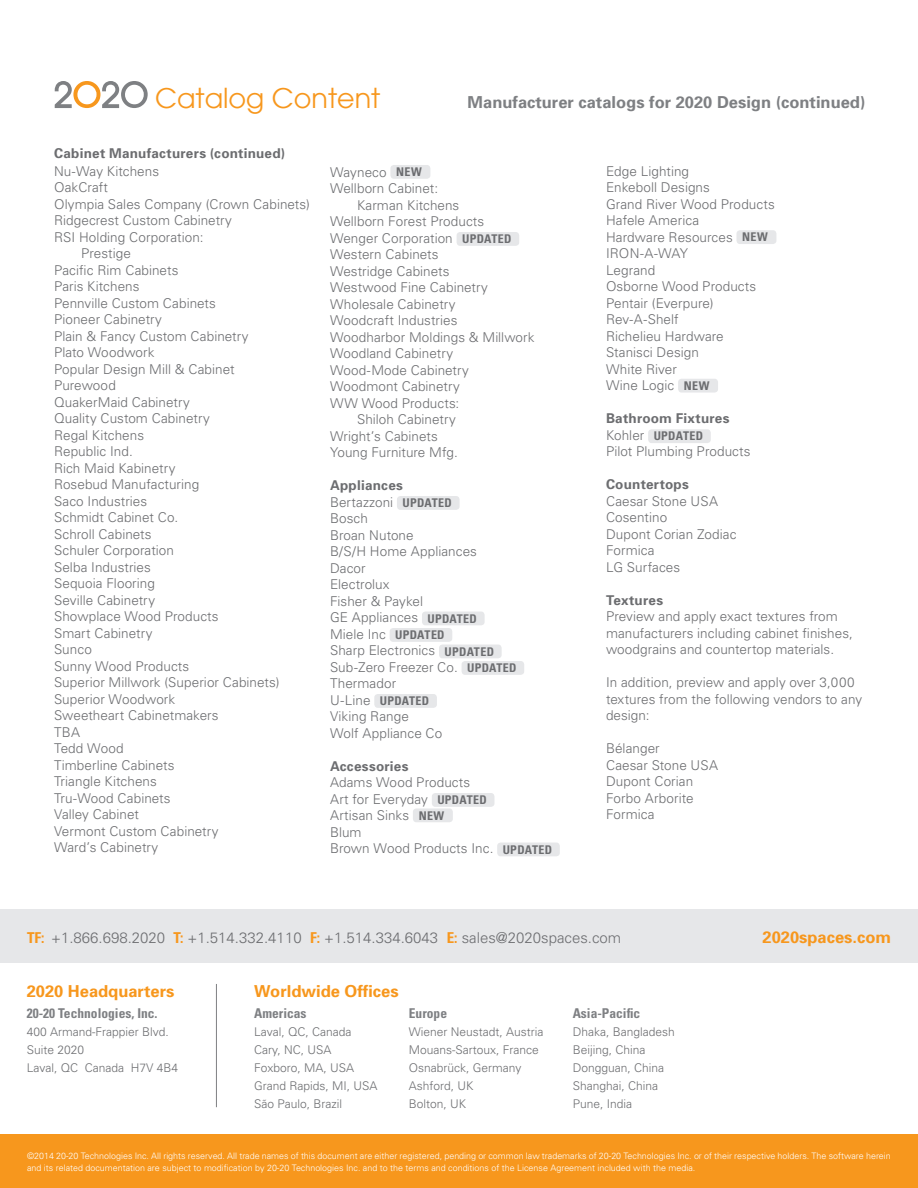
<style>
.page{position:relative;width:918px;height:1188px;background:#fff}
.page>*{position:absolute;margin:0;border:0;box-sizing:border-box;transform-origin:0 0}
.t1{font:27px "Avant Garde";color:#f7971d}
.t2{font:700 16.5px "Univers";color:#f7971d}
.t3{font:700 16.5px "Univers";color:#7e8083}
.t4{font:300 15px "Univers";color:#6d6e71}
.t5{font:300 13.5px/16.5px "Univers";letter-spacing:.005em;color:#6c6d70}
.t6{font:700 13.5px "Univers";letter-spacing:.02em;color:#6c6d70}
.t7{font:700 condensed 13.5px "Univers";color:#7e8083}
.t8{font:300 12px/18px "Univers";color:#6d6e71}
.t9{font:700 condensed 12px "Univers";letter-spacing:.025em;color:#6c6d70}
.t10{font:300 8.85px/12px "Univers";color:#fff}
.s1{font-weight:700;font-stretch:condensed;font-size:12px}
.s2{font-weight:700}
.s3{font-weight:300;font-stretch:normal;font-size:13.5px}
.s4{font-weight:700;font-stretch:condensed;color:#f7971d}
.s5{color:#6c6d70}
</style>
<div class="page">
<div style="left:0;top:909px;width:918px;height:54px;background:#e6e7e9"></div>
<div style="left:0;top:1134px;width:918px;height:54px;background:#f7971d"></div>
<hr style="left:216px;top:984px;width:1px;height:123px;background:#7e8083">
<svg style="left:55px;top:81px;width:93px;height:27px"></svg>
<div style="left:390px;top:165px;width:40px;height:14px;background:#e6e7e9;border-radius:4px"></div>
<div style="left:457px;top:232px;width:62px;height:14px;background:#e6e7e9;border-radius:4px"></div>
<div style="left:397px;top:496px;width:63px;height:14px;background:#e6e7e9;border-radius:4px"></div>
<div style="left:422px;top:612px;width:63px;height:13px;background:#e6e7e9;border-radius:4px"></div>
<div style="left:390px;top:628px;width:62px;height:14px;background:#e6e7e9;border-radius:4px"></div>
<div style="left:439px;top:645px;width:63px;height:13px;background:#e6e7e9;border-radius:4px"></div>
<div style="left:462px;top:661px;width:62px;height:14px;background:#e6e7e9;border-radius:4px"></div>
<div style="left:374px;top:694px;width:63px;height:14px;background:#e6e7e9;border-radius:4px"></div>
<div style="left:432px;top:793px;width:62px;height:14px;background:#e6e7e9;border-radius:4px"></div>
<div style="left:413px;top:808px;width:40px;height:14px;background:#e6e7e9;border-radius:4px"></div>
<div style="left:497px;top:843px;width:63px;height:13px;background:#e6e7e9;border-radius:4px"></div>
<div style="left:736px;top:230px;width:40px;height:14px;background:#e6e7e9;border-radius:4px"></div>
<div style="left:678px;top:379px;width:40px;height:14px;background:#e6e7e9;border-radius:4px"></div>
<div style="left:648px;top:429px;width:63px;height:14px;background:#e6e7e9;border-radius:4px"></div>
<h1 class="t1" style="left:155px;top:82px;width:227px">Catalog Content</h1>
<p class="t6" style="left:54px;top:145px;width:232px">Cabinet Manufacturers (continued)</p>
<p class="t3" style="left:468px;top:92px;width:399px">Manufacturer catalogs for 2020 Design (continued)</p>
<p class="t5" style="left:54px;top:162px;width:107px">Nu-Way Kitchens</p>
<p class="t5" style="left:54px;top:179px;width:56px">OakCraft</p>
<p class="t5" style="left:54px;top:195px;width:257px">Olympia Sales Company (Crown Cabinets)</p>
<p class="t5" style="left:54px;top:212px;width:180px">Ridgecrest Custom Cabinetry</p>
<p class="t5" style="left:54px;top:228px;width:151px">RSI Holding Corporation:</p>
<p class="t5" style="left:81px;top:245px;width:51px">Prestige</p>
<p class="t5" style="left:54px;top:261px;width:126px">Pacific Rim Cabinets</p>
<p class="t5" style="left:54px;top:278px;width:87px">Paris Kitchens</p>
<p class="t5" style="left:54px;top:294px;width:163px">Pennville Custom Cabinets</p>
<p class="t5" style="left:54px;top:311px;width:110px">Pioneer Cabinetry</p>
<p class="t5" style="left:54px;top:327px;width:196px">Plain &amp; Fancy Custom Cabinetry</p>
<p class="t5" style="left:54px;top:344px;width:102px">Plato Woodwork</p>
<p class="t5" style="left:54px;top:360px;width:182px">Popular Design Mill &amp; Cabinet</p>
<p class="t5" style="left:54px;top:377px;width:63px">Purewood</p>
<p class="t5" style="left:54px;top:393px;width:137px">QuakerMaid Cabinetry</p>
<p class="t5" style="left:54px;top:410px;width:157px">Quality Custom Cabinetry</p>
<p class="t5" style="left:54px;top:426px;width:92px">Regal Kitchens</p>
<p class="t5" style="left:54px;top:443px;width:80px">Republic Ind.</p>
<p class="t5" style="left:54px;top:459px;width:123px">Rich Maid Kabinetry</p>
<p class="t5" style="left:54px;top:476px;width:147px">Rosebud Manufacturing</p>
<p class="t5" style="left:54px;top:492px;width:95px">Saco Industries</p>
<p class="t5" style="left:54px;top:509px;width:126px">Schmidt Cabinet Co.</p>
<p class="t5" style="left:54px;top:525px;width:99px">Schroll Cabinets</p>
<p class="t5" style="left:54px;top:542px;width:122px">Schuler Corporation</p>
<p class="t5" style="left:54px;top:558px;width:98px">Selba Industries</p>
<p class="t5" style="left:54px;top:575px;width:102px">Sequoia Flooring</p>
<p class="t5" style="left:54px;top:591px;width:103px">Seville Cabinetry</p>
<p class="t5" style="left:54px;top:608px;width:166px">Showplace Wood Products</p>
<p class="t5" style="left:54px;top:624px;width:100px">Smart Cabinetry</p>
<p class="t5" style="left:54px;top:641px;width:39px">Sunco</p>
<p class="t5" style="left:54px;top:657px;width:137px">Sunny Wood Products</p>
<p class="t5" style="left:54px;top:674px;width:227px">Superior Millwork (Superior Cabinets)</p>
<p class="t5" style="left:54px;top:690px;width:123px">Superior Woodwork</p>
<p class="t5" style="left:54px;top:707px;width:166px">Sweetheart Cabinetmakers</p>
<p class="t5" style="left:54px;top:723px;width:28px">TBA</p>
<p class="t5" style="left:54px;top:740px;width:71px">Tedd Wood</p>
<p class="t5" style="left:54px;top:756px;width:122px">Timberline Cabinets</p>
<p class="t5" style="left:54px;top:773px;width:104px">Triangle Kitchens</p>
<p class="t5" style="left:54px;top:789px;width:118px">Tru-Wood Cabinets</p>
<p class="t5" style="left:54px;top:806px;width:86px">Valley Cabinet</p>
<p class="t5" style="left:54px;top:822px;width:166px">Vermont Custom Cabinetry</p>
<p class="t5" style="left:54px;top:839px;width:106px">Ward’s Cabinetry</p>
<p class="t5" style="left:330px;top:163px;width:93px">Wayneco <span class="s1">NEW</span></p>
<p class="t5" style="left:330px;top:180px;width:110px">Wellborn Cabinet:</p>
<p class="t5" style="left:357px;top:196px;width:104px">Karman Kitchens</p>
<p class="t5" style="left:330px;top:213px;width:156px">Wellborn Forest Products</p>
<p class="t5" style="left:330px;top:229px;width:183px">Wenger Corporation <span class="s1">UPDATED</span></p>
<p class="t5" style="left:330px;top:246px;width:110px">Western Cabinets</p>
<p class="t5" style="left:330px;top:262px;width:121px">Westridge Cabinets</p>
<p class="t5" style="left:330px;top:279px;width:159px">Westwood Fine Cabinetry</p>
<p class="t5" style="left:330px;top:295px;width:127px">Wholesale Cabinetry</p>
<p class="t5" style="left:330px;top:312px;width:129px">Woodcraft Industries</p>
<p class="t5" style="left:330px;top:328px;width:206px">Woodharbor Moldings &amp; Millwork</p>
<p class="t5" style="left:330px;top:345px;width:125px">Woodland Cabinetry</p>
<p class="t5" style="left:330px;top:361px;width:140px">Wood-Mode Cabinetry</p>
<p class="t5" style="left:330px;top:378px;width:131px">Woodmont Cabinetry</p>
<p class="t5" style="left:330px;top:394px;width:131px">WW Wood Products:</p>
<p class="t5" style="left:357px;top:411px;width:100px">Shiloh Cabinetry</p>
<p class="t5" style="left:330px;top:427px;width:109px">Wright’s Cabinets</p>
<p class="t5" style="left:330px;top:444px;width:129px">Young Furniture Mfg.</p>
<p class="t5" style="left:330px;top:477px;width:188px"><span class="s2">Appliances<br></span>Bertazzoni <span class="s1">UPDATED<br></span>Bosch<br>Broan Nutone<br>B/S/H Home Appliances<br>Dacor<br>Electrolux<br>Fisher &amp; Paykel<br>GE Appliances <span class="s1">UPDATED<br></span>Miele Inc <span class="s1">UPDATED<br></span>Sharp Electronics <span class="s1">UPDATED<br></span>Sub-Zero Freezer Co. <span class="s1">UPDATED<br></span>Thermador</p>
<p class="t9" style="left:330px;top:694px;width:101px"><span class="s3">U-Line</span> UPDATED</p>
<p class="t5" style="left:330px;top:708px;width:114px">Viking Range<br>Wolf Appliance Co</p>
<p class="t6" style="left:330px;top:757px;width:80px">Accessories</p>
<p class="t5" style="left:330px;top:774px;width:224px">Adams Wood Products<br>Art for Everyday <span class="s1">UPDATED<br></span>Artisan Sinks <span class="s1">NEW<br></span>Blum<br>Brown Wood Products Inc. <span class="s1">UPDATED</span></p>
<p class="t5" style="left:606px;top:162px;width:170px">Edge Lighting<br>Enkeboll Designs<br>Grand River Wood Products<br>Hafele America<br>Hardware Resources <span class="s1">NEW<br></span>IRON-A-WAY<br>Legrand<br>Osborne Wood Products<br>Pentair (Everpure)<br>Rev-A-Shelf<br>Richelieu Hardware<br>Stanisci Design<br>White River<br>Wine Logic <span class="s1">NEW</span></p>
<p class="t6" style="left:606px;top:410px;width:125px">Bathroom Fixtures</p>
<p class="t9" style="left:606px;top:429px;width:99px"><span class="s3">Kohler</span> UPDATED</p>
<p class="t5" style="left:606px;top:443px;width:146px">Pilot Plumbing Products</p>
<p class="t6" style="left:606px;top:476px;width:84px">Countertops</p>
<p class="t5" style="left:606px;top:492px;width:132px">Caesar Stone USA<br>Cosentino<br>Dupont Corian Zodiac<br>Formica<br>LG Surfaces</p>
<p class="t6" style="left:606px;top:591px;width:59px">Textures</p>
<p class="t5" style="left:606px;top:608px;width:248px">Preview and apply exact textures from manufacturers including cabinet finishes, woodgrains and countertop materials.</p>
<p class="t5" style="left:606px;top:674px;width:258px">In addition, preview and apply over 3,000 textures from the following vendors to any design:</p>
<p class="t5" style="left:606px;top:740px;width:114px">Bélanger<br>Caesar Stone USA<br>Dupont Corian<br>Forbo Arborite<br>Formica</p>
<p class="t4" style="left:27px;top:928px;width:596px"><span class="s4">TF:</span> +1.866.698.2020 <span class="s4">T:</span> +1.<span class="s5">514.332.4110</span> <span class="s4">F:</span> +1.<span class="s5">514.334.6043</span> <span class="s4">E:</span> sales@2020spaces.com</p>
<p class="t2" style="left:27px;top:981px;width:149px">2020 Headquarters</p>
<p class="t2" style="left:254px;top:981px;width:146px">Worldwide Offices</p>
<p class="t7" style="left:27px;top:1005px;width:132px">20-20 Technologies, Inc.</p>
<p class="t8" style="left:27px;top:1023px;width:153px">400 Armand-Frappier Blvd.<br>Suite 2020<br>Laval, QC Canada H7V 4B4</p>
<p class="t7" style="left:254px;top:1005px;width:54px">Americas</p>
<p class="t8" style="left:254px;top:1023px;width:125px">Laval, QC, Canada<br>Cary, NC, USA<br>Foxboro, MA, USA<br>Grand Rapids, MI, USA<br>São Paulo, Brazil</p>
<p class="t7" style="left:409px;top:1005px;width:40px">Europe</p>
<p class="t8" style="left:409px;top:1023px;width:136px">Wiener Neustadt, Austria<br>Mouans-Sartoux, France<br>Osnabrück, Germany<br>Ashford, UK<br>Bolton, UK</p>
<p class="t7" style="left:573px;top:1005px;width:69px">Asia-Pacific</p>
<p class="t8" style="left:573px;top:1023px;width:104px">Dhaka, Bangladesh<br>Beijing, China<br>Dongguan, China<br>Shanghai, China<br>Pune, India</p>
<p class="t2" style="left:763px;top:926px;width:130px">2020spaces.com</p>
<p class="t10" style="left:27px;top:1150px;width:865px">©2014 20-20 Technologies Inc. All rights reserved. All trade names of this document are either registered, pending or common law trademarks of 20-20 Technologies Inc. or of their respective holders. The software herein and its related documentation are subject to modification by 20-20 Technologies Inc. and to the terms and conditions of the License Agreement included with the media.</p>
</div>
